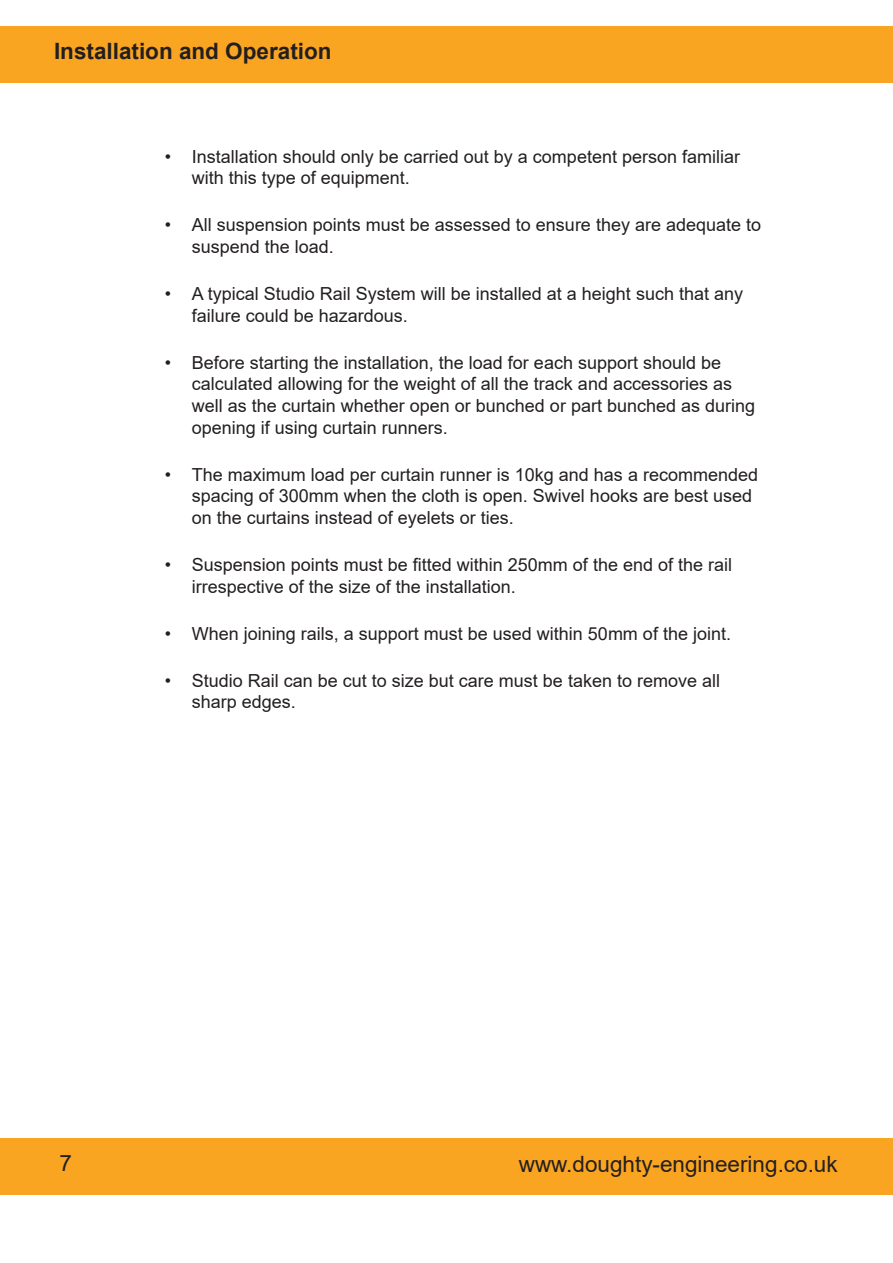
<style>
.page{position:relative;width:893px;height:1263px;background:#fff}
.page>*{position:absolute;margin:0;border:0;box-sizing:border-box;transform-origin:0 0}
.t1{font:22.5px "Arial";color:#231f20}
.t2{font:700 22.5px "Arial";color:#231f20}
.t3{font:18px/21.6px "Arial";color:#231f20}
</style>
<div class="page">
<div style="left:0;top:1138px;width:893px;height:57px;background:#faa521"></div>
<div style="left:0;top:26px;width:893px;height:56px;background:#faa521"></div>
<p class="t2" style="left:54px;top:36px;width:279px">Installation and Operation</p>
<p class="t3" style="left:192px;top:145px;width:550px;text-indent:-27px">• Installation should only be carried out by a competent person familiar with this type of equipment.</p>
<p class="t3" style="left:192px;top:214px;width:571px;text-indent:-27px">• All suspension points must be assessed to ensure they are adequate to suspend the load.</p>
<p class="t3" style="left:192px;top:283px;width:553px;text-indent:-27px">• A typical Studio Rail System will be installed at a height such that any failure could be hazardous.</p>
<p class="t3" style="left:192px;top:351px;width:565px;text-indent:-27px">• Before starting the installation, the load for each support should be calculated allowing for the weight of all the track and accessories as well as the curtain whether open or bunched or part bunched as during opening if using curtain runners.</p>
<p class="t3" style="left:192px;top:463px;width:568px;text-indent:-27px">• The maximum load per curtain runner is 10kg and has a recommended spacing of 300mm when the cloth is open. Swivel hooks are best used on the curtains instead of eyelets or ties.</p>
<p class="t3" style="left:192px;top:554px;width:542px;text-indent:-27px">• Suspension points must be fitted within 250mm of the end of the rail irrespective of the size of the installation.</p>
<p class="t3" style="left:165px;top:622px;width:568px">• When joining rails, a support must be used within 50mm of the joint.</p>
<p class="t3" style="left:192px;top:669px;width:530px;text-indent:-27px">• Studio Rail can be cut to size but care must be taken to remove all sharp edges.</p>
<p class="t1" style="left:60px;top:1147px;width:14px">7</p>
<p class="t1" style="left:519px;top:1148px;width:320px">www.doughty-engineering.co.uk</p>
</div>
